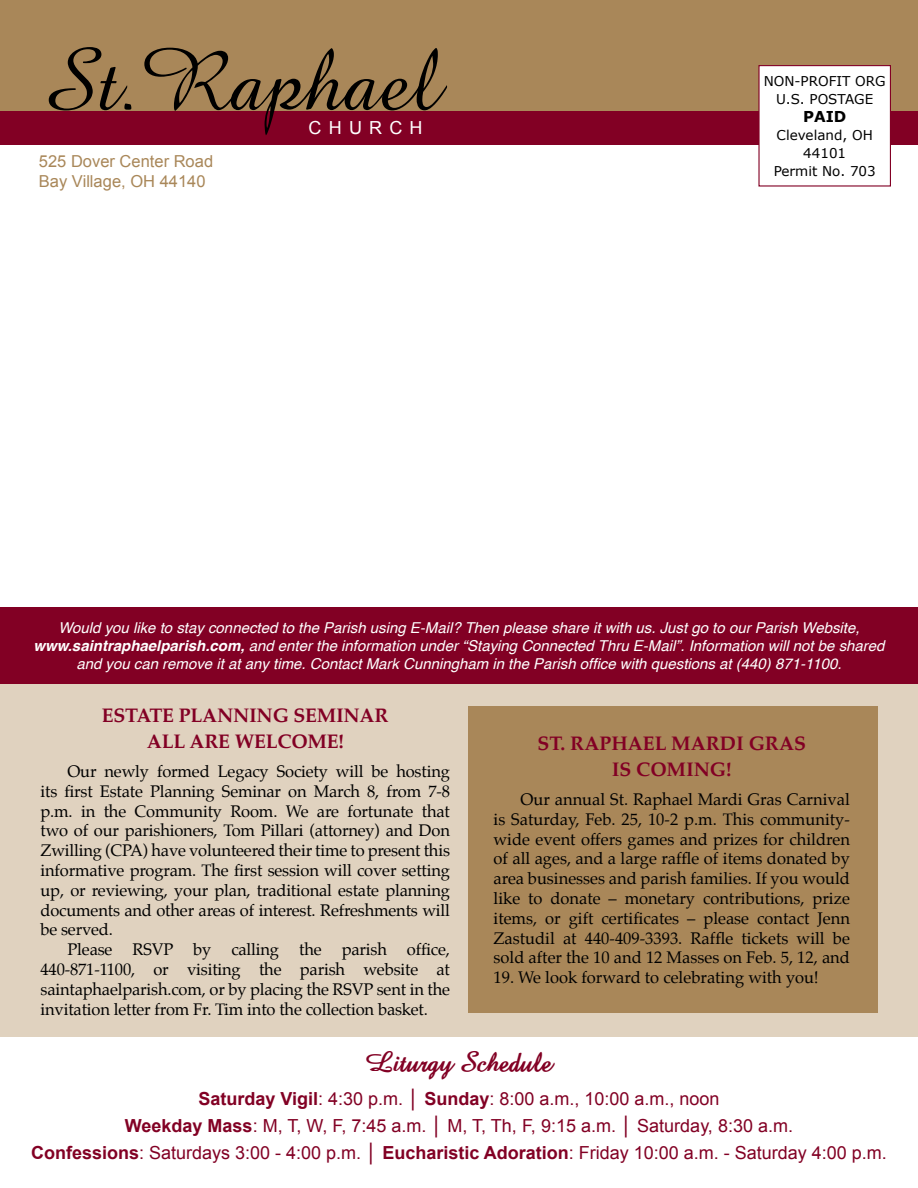
<style>
.page{position:relative;width:918px;height:1188px;background:#fff}
.page>*{position:absolute;margin:0;border:0;box-sizing:border-box;transform-origin:0 0}
.t1{font:90px "Amaze Normal";color:#000}
.t2{font:700 28.5px "Amaze";color:#820024}
.t3{font:700 19.5px/25.8px "Palatino";letter-spacing:-.01em;color:#820024;text-align:center}
.t4{font:18px/27px "Arial";color:#820024;text-align:center}
.t5{font:18px "Arial";letter-spacing:.4em;color:#fff}
.t6{font:16.5px/19.8px "Palatino";letter-spacing:-.01em;color:#000;text-align:justify}
.t7{font:16.5px/19.8px "Arial";color:#a98759}
.t8{font:italic 15px/18px "Helvetica";color:#fff;text-align:center}
.t9{font:700 15px "Verdana";color:#000}
.t10{font:13.5px/18px "Verdana";color:#000;text-align:center}
.s1{font-weight:700}
</style>
<div class="page">
<div style="left:0;top:0;width:918px;height:114px;background:#a98759"></div>
<div style="left:0;top:111px;width:918px;height:33px;background:#820024"></div>
<div style="left:0;top:680px;width:918px;height:357px;background:#e0d2bf"></div>
<div style="left:759px;top:66px;width:131px;height:120px;background:#fff"></div>
<div style="left:758px;top:65px;width:133px;height:122px;border:1px solid #820024"></div>
<div style="left:468px;top:706px;width:410px;height:307px;background:#a98759"></div>
<div style="left:0;top:608px;width:918px;height:76px;background:#820024"></div>
<h1 class="t1" style="left:39px;top:22px;width:402px">St.Raphael</h1>
<p class="t5" style="left:309px;top:116px;width:115px">CHURCH</p>
<p class="t7" style="left:39px;top:152px;width:176px">525 Dover Center Road<br>Bay Village, OH 44140</p>
<p class="t10" style="left:764px;top:72px;width:124px">NON-PROFIT ORG<br>U.S. POSTAGE</p>
<p class="t9" style="left:803px;top:107px;width:45px">PAID</p>
<p class="t10" style="left:774px;top:126px;width:104px">Cleveland, OH<br>44101<br>Permit No. 703</p>
<p class="t8" style="left:33px;top:619px;width:853px">Would you like to stay connected to the Parish using E-Mail? Then please share it with us. Just go to our Parish Website, <span class="s1">www.saintraphaelparish.com,</span> and enter the information under “Staying Connected Thru E-Mail”. Information will not be shared and you can remove it at any time. Contact Mark Cunningham in the Parish office with questions at (440) 871-1100.</p>
<p class="t3" style="left:102px;top:702px;width:288px">ESTATE PLANNING SEMINAR<br>ALL ARE WELCOME!</p>
<p class="t6" style="left:41px;top:761px;width:411px;text-indent:27px">Our newly formed Legacy Society will be hosting its first Estate Planning Seminar on March 8, from 7-8 p.m. in the Community Room. We are fortunate that two of our parishioners, Tom Pillari (attorney) and Don Zwilling (CPA) have volunteered their time to present this informative program. The first session will cover setting up, or reviewing, your plan, traditional estate planning documents and other areas of interest. Refreshments will be served.</p>
<p class="t6" style="left:41px;top:940px;width:411px;text-indent:27px">Please RSVP by calling the parish office, 440-871-1100, or visiting the parish website at saintaphaelparish.com, or by placing the RSVP sent in the invitation letter from Fr. Tim into the collection basket.</p>
<p class="t3" style="left:537px;top:730px;width:270px">ST. RAPHAEL MARDI GRAS<br>IS COMING!</p>
<p class="t6" style="left:494px;top:789px;width:358px;text-indent:27px">Our annual St. Raphael Mardi Gras Carnival is Saturday, Feb. 25, 10-2 p.m. This community&shy;wide event offers games and prizes for children of all ages, and a large raffle of items donated by area businesses and parish families. If you would like to donate – monetary contributions, prize items, or gift certificates – please contact Jenn Zastudil at 440-409-3393. Raffle tickets will be sold after the 10 and 12 Masses on Feb. 5, 12, and</p>
<p class="t6" style="left:494px;top:968px;width:327px">19. We look forward to celebrating with you!</p>
<h2 class="t2" style="left:366px;top:1043px;width:187px">Liturgy Schedule</h2>
<p class="t4" style="left:31px;top:1085px;width:857px"><span class="s1">Saturday Vigil</span>: 4:30 p.m. │ <span class="s1">Sunday</span>: 8:00 a.m., 10:00 a.m., noon<br><span class="s1">Weekday Mass</span>: M, T, W, F, 7:45 a.m. │ M, T, Th, F, 9:15 a.m. │ Saturday, 8:30 a.m.<br><span class="s1">Confessions</span>: Saturdays 3:00 - 4:00 p.m. │ <span class="s1">Eucharistic Adoration</span>: Friday 10:00 a.m. - Saturday 4:00 p.m.</p>
</div>
